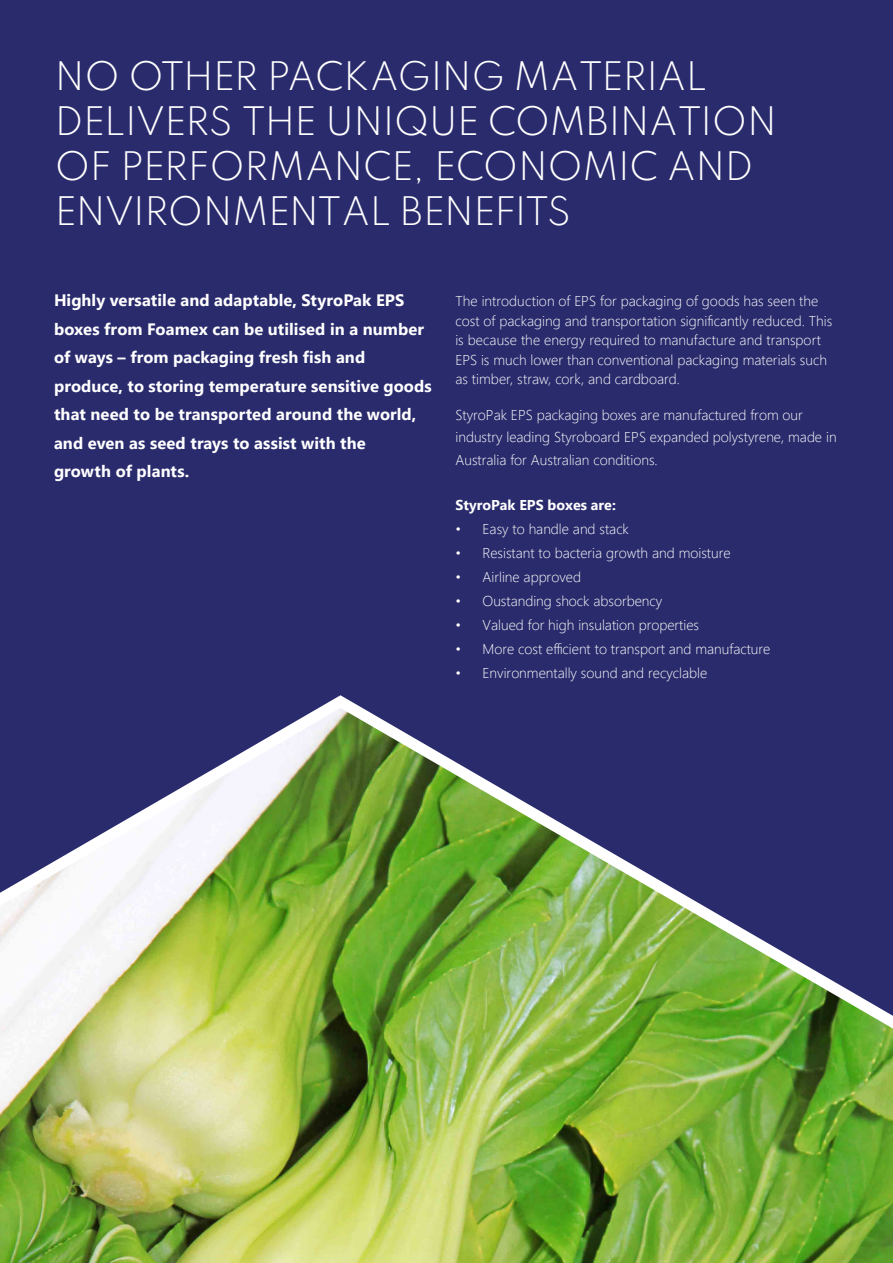
<style>
.page{position:relative;width:893px;height:1263px;background:#fff}
.page>*{position:absolute;margin:0;border:0;box-sizing:border-box;transform-origin:0 0}
.Masthead{font:100 34.8px/45px "Spartan";letter-spacing:-.015em;color:#fff}
.BC{font:700 16.5px/28.5px "Segoe UI";letter-spacing:.005em;color:#fff}
.BC-2{font:300 14.25px/19.5px "Segoe UI";color:#fff}
.t1{font:700 14.25px "Segoe UI";color:#fff}
</style>
<div class="page">
<div style="left:0;top:0;width:893px;height:689px;background:#2a2b6c"></div>
<img style="left:0;top:689px;width:893px;height:574px">
<p class="Masthead" style="left:55px;top:53px;width:723px">NO OTHER PACKAGING MATERIAL<br>DELIVERS THE UNIQUE COMBINATION<br>OF PERFORMANCE, ECONOMIC AND<br>ENVIRONMENTAL BENEFITS</p>
<p class="BC" style="left:54px;top:286px;width:379px">Highly versatile and adaptable, StyroPak EPS boxes from Foamex can be utilised in a number of ways – from packaging fresh fish and produce, to storing temperature sensitive goods that need to be transported around the world, and even as seed trays to assist with the<br>growth of plants.</p>
<p class="BC-2" style="left:455px;top:291px;width:378px">The introduction of EPS for packaging of goods has seen the cost of packaging and transportation significantly reduced. This is because the energy required to manufacture and transport EPS is much lower than conventional packaging materials such as timber, straw, cork, and cardboard.</p>
<p class="BC-2" style="left:455px;top:403px;width:383px;line-height:22.5px">StyroPak EPS packaging boxes are manufactured from our industry leading Styroboard EPS expanded polystyrene, made in<br>Australia for Australian conditions.</p>
<p class="t1" style="left:455px;top:493px;width:162px">StyroPak EPS boxes are:</p>
<p class="BC-2" style="left:455px;top:518px;width:175px">• Easy to handle and stack</p>
<p class="BC-2" style="left:455px;top:542px;width:277px">• Resistant to bacteria growth and moisture</p>
<p class="BC-2" style="left:455px;top:566px;width:127px">• Airline approved</p>
<p class="BC-2" style="left:455px;top:590px;width:208px">• Oustanding shock absorbency</p>
<p class="BC-2" style="left:455px;top:614px;width:245px">• Valued for high insulation properties</p>
<p class="BC-2" style="left:455px;top:638px;width:316px">• More cost efficient to transport and manufacture</p>
<p class="BC-2" style="left:455px;top:662px;width:253px">• Environmentally sound and recyclable</p>
</div>
